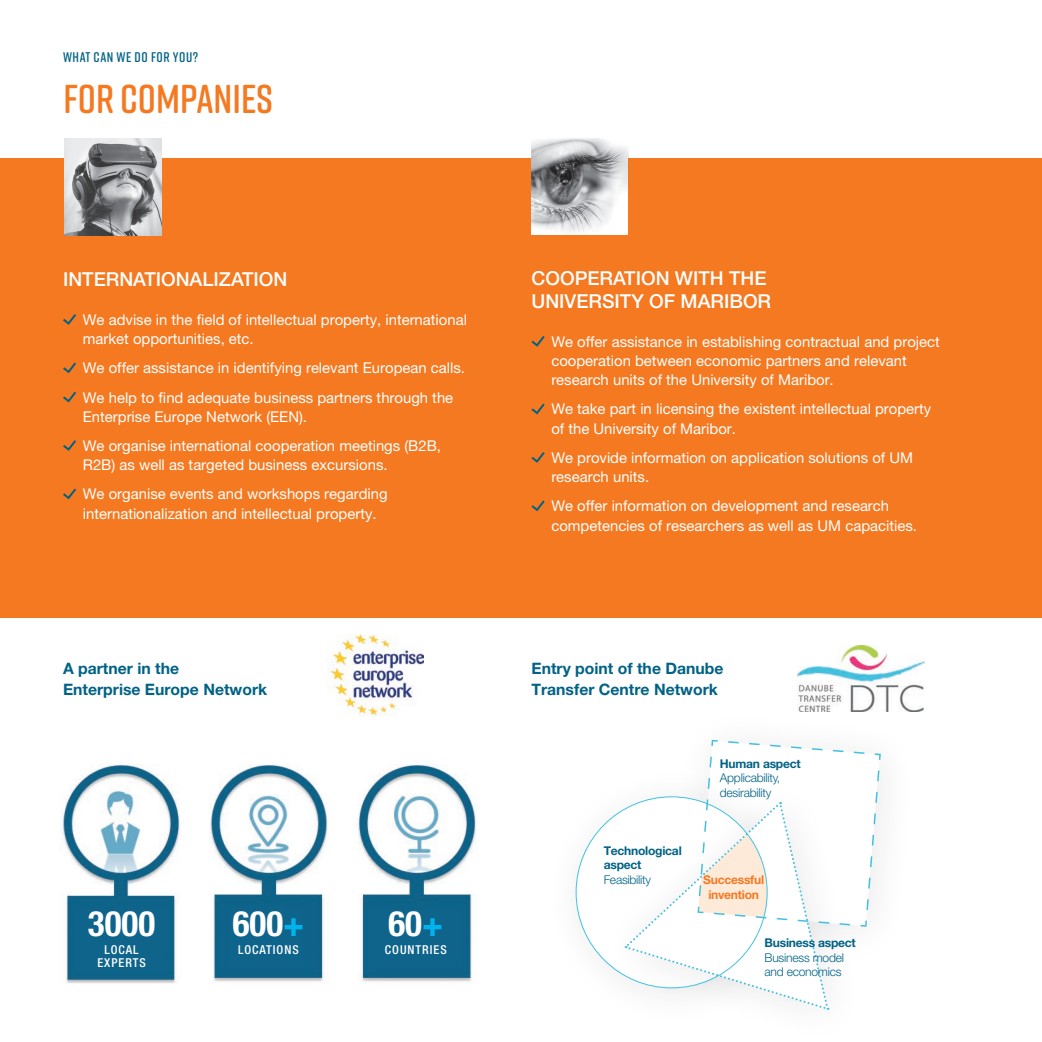
<style>
.page{position:relative;width:1042px;height:1042px;background:#fff}
.page>*{position:absolute;margin:0;border:0;box-sizing:border-box;transform-origin:0 0}
.t1{font:600 40.25px "Rift Soft";color:#f47921}
.alineja{font:700 condensed 35px "Helvetica Neue LT Std";color:#fff}
.alineja_naslov{font:500 19.25px/23.1px "Helvetica Neue LT Pro";color:#fff}
.t2{font:700 15.75px/21px "Helvetica Neue LT Pro";color:#006285}
.alineja-2{font:14.88px/19.2px "Helvetica Neue LT Pro";color:#fff}
.t3{font:600 14px "Rift Soft";letter-spacing:.04em;color:#006285}
.alineja-3{font:500 condensed 12.25px/13.3px "Helvetica Neue LT Std";letter-spacing:.08em;color:#fff;text-align:center}
.t4{font:300 12.08px/14.5px "Helvetica Neue LT Pro";letter-spacing:-.02em;color:#006285}
.t5{font:700 12.08px/14.5px "Helvetica Neue LT Pro";letter-spacing:-.02em;color:#006285}
.t6{font:700 12.08px/14.5px "Helvetica Neue LT Pro";letter-spacing:-.02em;color:#f47921;text-align:center}
.s1{color:#00b3ef}
</style>
<div class="page">
<div style="left:0;top:158px;width:1042px;height:459px;background:#f47921"></div>
<img style="left:65px;top:138px;width:97px;height:97px">
<img style="left:531px;top:138px;width:97px;height:97px">
<svg style="left:624px;top:739px;width:257px;height:271px"></svg>
<svg style="left:63px;top:314px;width:13px;height:11px"></svg>
<svg style="left:63px;top:362px;width:13px;height:11px"></svg>
<svg style="left:63px;top:392px;width:13px;height:10px"></svg>
<svg style="left:63px;top:440px;width:13px;height:11px"></svg>
<svg style="left:63px;top:488px;width:13px;height:11px"></svg>
<svg style="left:531px;top:336px;width:14px;height:11px"></svg>
<svg style="left:531px;top:404px;width:14px;height:10px"></svg>
<svg style="left:531px;top:452px;width:14px;height:11px"></svg>
<svg style="left:531px;top:500px;width:14px;height:11px"></svg>
<img style="left:329px;top:635px;width:94px;height:81px">
<img style="left:797px;top:645px;width:128px;height:66px">
<img style="left:60px;top:764px;width:416px;height:220px">
<p class="t3" style="left:63px;top:47px;width:137px">WHAT CAN WE DO FOR YOU?</p>
<p class="t1" style="left:63px;top:71px;width:211px">FOR COMPANIES</p>
<p class="alineja_naslov" style="left:63px;top:267px;width:226px">INTERNATIONALIZATION</p>
<p class="alineja-2" style="left:83px;top:310px;width:386px">We advise in the field of intellectual property, international market opportunities, etc.</p>
<p class="alineja-2" style="left:83px;top:358px;width:384px">We offer assistance in identifying relevant European calls.</p>
<p class="alineja-2" style="left:83px;top:387px;width:372px">We help to find adequate business partners through the<br>Enterprise Europe Network (EEN).</p>
<p class="alineja-2" style="left:83px;top:436px;width:360px">We organise international cooperation meetings (B2B,<br>R2B) as well as targeted business excursions.</p>
<p class="alineja-2" style="left:83px;top:484px;width:306px">We organise events and workshops regarding internationalization and intellectual property.</p>
<p class="t2" style="left:63px;top:657px;width:206px">A partner in the<br>Enterprise Europe Network</p>
<p class="alineja" style="left:88px;top:902px;width:69px">3000</p>
<p class="alineja-3" style="left:97px;top:942px;width:50px">LOCAL<br>EXPERTS</p>
<p class="alineja" style="left:233px;top:902px;width:73px">600<span class="s1">+</span></p>
<p class="alineja-3" style="left:238px;top:942px;width:62px">LOCATIONS</p>
<p class="alineja" style="left:388px;top:902px;width:56px">60<span class="s1">+</span></p>
<p class="alineja-3" style="left:385px;top:942px;width:63px">COUNTRIES</p>
<p class="alineja_naslov" style="left:531px;top:266px;width:241px">COOPERATION WITH THE<br>UNIVERSITY OF MARIBOR</p>
<p class="alineja-2" style="left:551px;top:332px;width:390px">We offer assistance in establishing contractual and project cooperation between economic partners and relevant research units of the University of Maribor.</p>
<p class="alineja-2" style="left:551px;top:399px;width:381px">We take part in licensing the existent intellectual property of the University of Maribor.</p>
<p class="alineja-2" style="left:551px;top:448px;width:363px">We provide information on application solutions of UM research units.</p>
<p class="alineja-2" style="left:551px;top:496px;width:367px">We offer information on development and research competencies of researchers as well as UM capacities.</p>
<p class="t2" style="left:531px;top:657px;width:193px">Entry point of the Danube<br>Transfer Centre Network</p>
<p class="t5" style="left:604px;top:842px;width:80px">Technological aspect</p>
<p class="t4" style="left:604px;top:871px;width:49px">Feasibility</p>
<p class="t5" style="left:720px;top:756px;width:82px">Human aspect</p>
<p class="t4" style="left:720px;top:770px;width:62px">Applicability, desirability</p>
<p class="t6" style="left:703px;top:872px;width:62px">Successful invention</p>
<p class="t5" style="left:764px;top:935px;width:93px">Business aspect</p>
<p class="t4" style="left:764px;top:949px;width:81px">Business model and economics</p>
</div>
